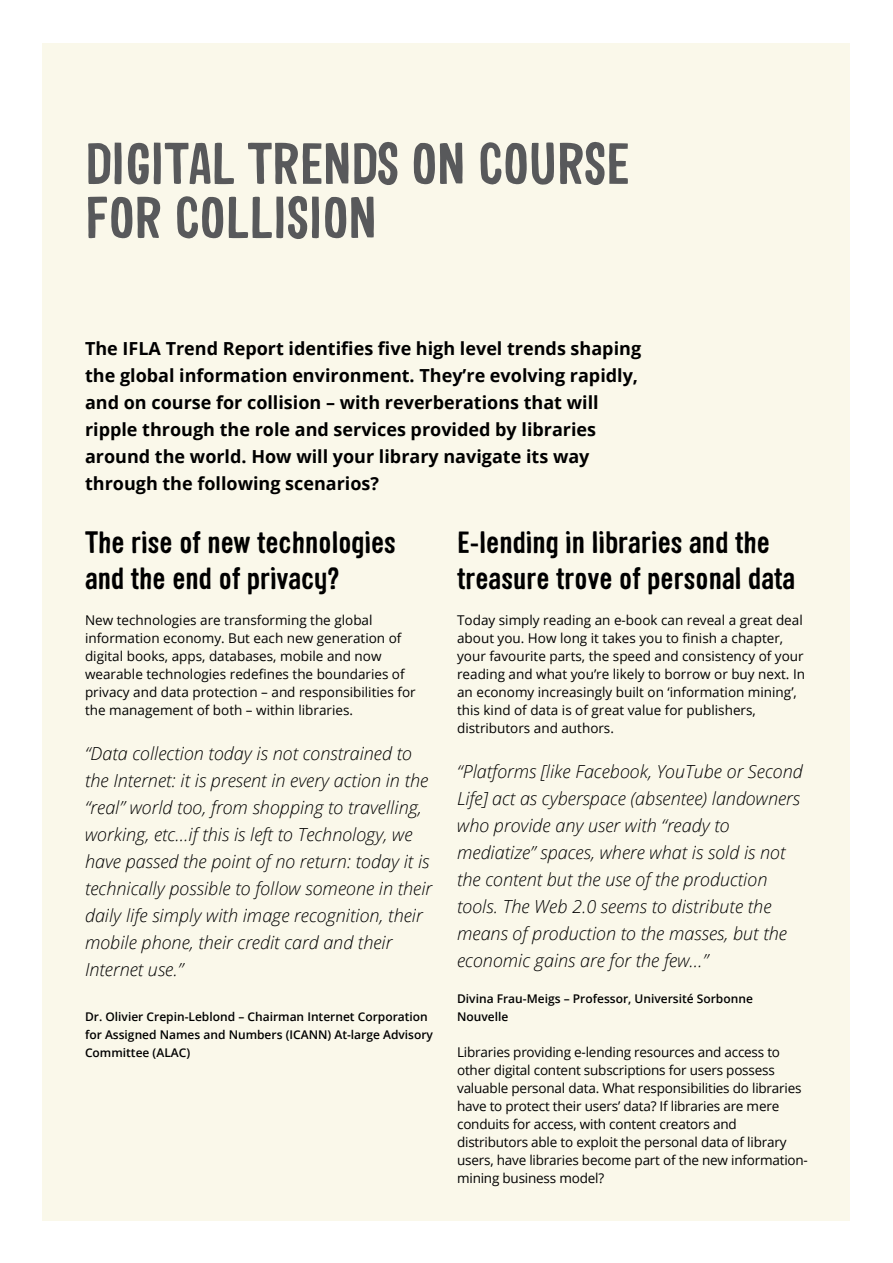
<style>
.page{position:relative;width:893px;height:1263px;background:#fff}
.page>*{position:absolute;margin:0;border:0;box-sizing:border-box;transform-origin:0 0}
.t1{font:700 57px/54px "Sini";color:#58595b}
.t2{font:700 30px/36px "Sini";color:#000}
.t3{font:italic 300 18px/27px "Open Sans";color:#000}
.t4{font:700 18px/27px "Open Sans";color:#000}
.t5{font:13.5px/18px "Open Sans";color:#000}
.t6{font:600 12px/18px "Open Sans";color:#000}
</style>
<div class="page">
<div style="left:43px;top:43px;width:807px;height:1177px;background:#faf8ea"></div>
<h1 class="t1" style="left:85px;top:136px;width:546px">DIGITAL TRENDS ON COURSE<br>FOR COLLISION</h1>
<p class="t4" style="left:85px;top:335px;width:558px">The IFLA Trend Report identifies five high level trends shaping the global information environment. They’re evolving rapidly, and on course for collision – with reverberations that will ripple through the role and services provided by libraries around the world. How will your library navigate its way through the following scenarios?</p>
<h2 class="t2" style="left:85px;top:524px;width:312px">The rise of new technologies and the end of privacy?</h2>
<p class="t5" style="left:85px;top:611px;width:332px">New technologies are transforming the global information economy. But each new generation of digital books, apps, databases, mobile and now wearable technologies redefines the boundaries of privacy and data protection – and responsibilities for the management of both – within libraries.</p>
<p class="t3" style="left:85px;top:739px;width:349px">“Data collection today is not constrained to the Internet: it is present in every action in the “real” world too, from shopping to travelling, working, etc…if this is left to Technology, we have passed the point of no return: today it is technically possible to follow someone in their daily life simply with image recognition, their mobile phone, their credit card and their Internet use.”</p>
<p class="t6" style="left:85px;top:1007px;width:350px">Dr. Olivier Crepin-Leblond – Chairman Internet Corporation for Assigned Names and N umbers (ICANN) At-large Advisory<br>Committee (ALAC)</p>
<h2 class="t2" style="left:457px;top:524px;width:340px">E-lending in libraries and the treasure trove of personal data</h2>
<p class="t5" style="left:457px;top:611px;width:349px">Today simply reading an e-book can reveal a great deal about you. How long it takes you to finish a chapter, your favourite parts, the speed and consistency of your reading and what you’re likely to borrow or buy next. In an economy increasingly built on ‘information mining’, this kind of data is of great value for publishers, distributors and authors.</p>
<p class="t3" style="left:457px;top:757px;width:347px">“Platforms [like Facebook, YouTube or Second Life] act as cyberspace (absentee) landowners who provide any user with “ready to mediatize” spaces, where what is sold is not the content but the use of the production tools. The Web 2.0 seems to distribute the means of production to the masses, but the economic gains are for the few…”</p>
<p class="t6" style="left:457px;top:989px;width:297px">Divina Frau-Meigs – Professor, Université Sorbonne<br>Nouvelle</p>
<p class="t5" style="left:457px;top:1043px;width:352px">Libraries providing e-lending resources and access to other digital content subscriptions for users possess valuable personal data. What responsibilities do libraries have to protect their users’ data? If libraries are mere conduits for access, with content creators and distributors able to exploit the personal data of library users, have libraries become part of the new information&shy;mining business model?</p>
</div>
